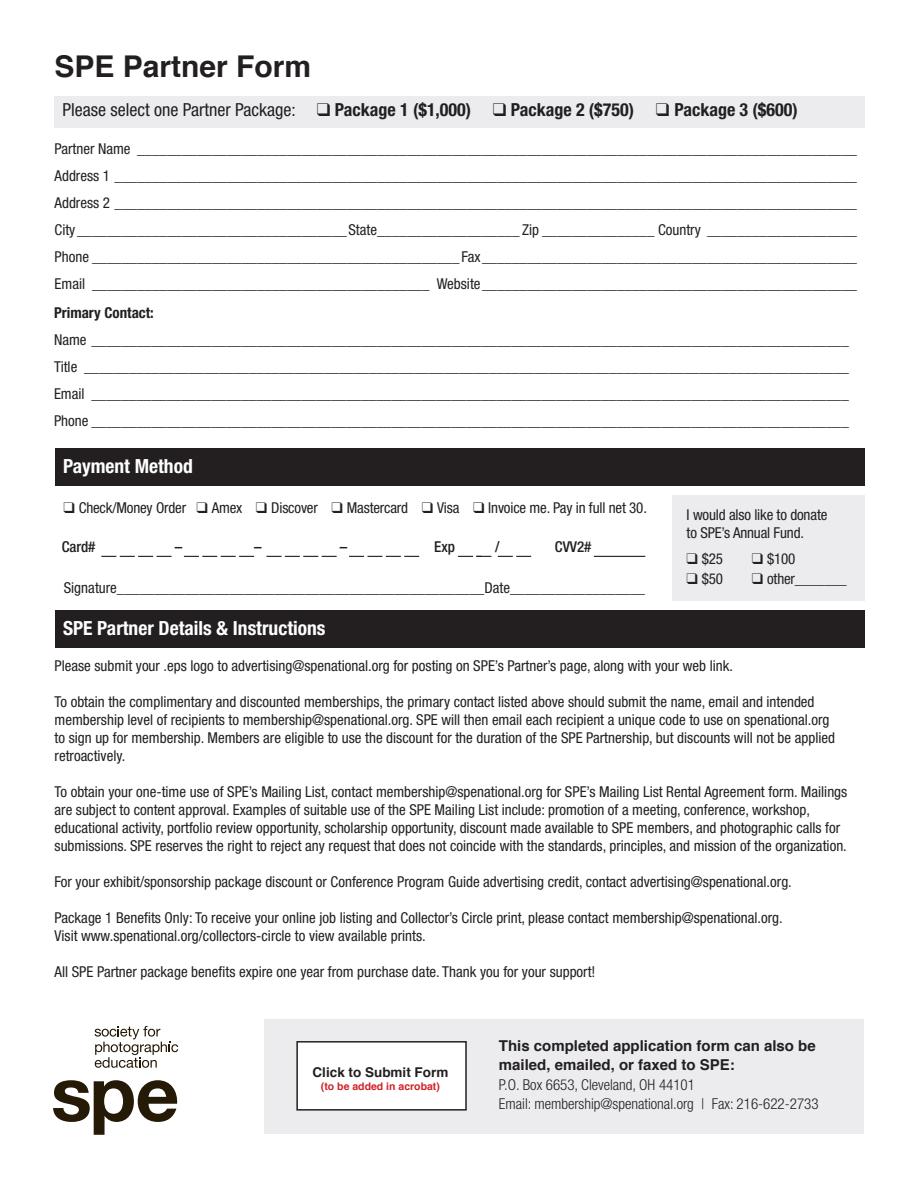
<style>
.page{position:relative;width:918px;height:1188px;background:#fff}
.page>*{position:absolute;margin:0;border:0;box-sizing:border-box;transform-origin:0 0}
.t1{font:700 30px "Helvetica";color:#231f20}
.t2{font:700 condensed 19.5px "Helvetica Neue";color:#fff}
.t3{font:700 condensed 18px "Helvetica Neue";color:#231f20}
.t4{font:condensed 15px/18px "Helvetica Neue";color:#231f20}
.t5{font:300 condensed 15px/19.5px "Helvetica Neue";color:#231f20}
.t6{font:500 condensed 15px "Helvetica Neue";color:#231f20}
.t7{font:700 condensed 15px "Helvetica Neue";color:#231f20}
.t8{font:700 13.5px "Helvetica";color:#231f20}
.t9{font:700 10.5px "Helvetica";color:#d1232a}
.s1{font-weight:400}
.s2{font-family:"Helvetica";font-weight:700;font-stretch:normal}
</style>
<div class="page">
<div style="left:54px;top:96px;width:810px;height:31px;background:#ececee"></div>
<div style="left:55px;top:610px;width:810px;height:38px;background:#231f20"></div>
<div style="left:55px;top:448px;width:810px;height:37px;background:#231f20"></div>
<svg style="left:349px;top:556px;width:70px;height:1px"></svg>
<svg style="left:266px;top:556px;width:71px;height:1px"></svg>
<svg style="left:184px;top:556px;width:70px;height:1px"></svg>
<svg style="left:101px;top:556px;width:71px;height:1px"></svg>
<svg style="left:498px;top:556px;width:33px;height:1px"></svg>
<svg style="left:458px;top:556px;width:33px;height:1px"></svg>
<hr style="left:594px;top:556px;width:51px;height:1px;background:#231f20">
<svg style="left:53px;top:1080px;width:125px;height:55px"></svg>
<svg style="left:95px;top:1026px;width:83px;height:42px"></svg>
<div style="left:265px;top:1020px;width:599px;height:114px;background:#ececee"></div>
<div style="left:297px;top:1042px;width:169px;height:68px;background:#fff"></div>
<div style="left:296px;top:1041px;width:171px;height:70px;border:2px solid #231f20"></div>
<div style="left:672px;top:495px;width:193px;height:105px;background:#ececee"></div>
<p class="t1" style="left:54px;top:42px;width:258px">SPE Partner Form</p>
<p class="t3" style="left:63px;top:99px;width:737px"><span class="s1">Please select one Partner Package:</span> ❑ Package 1 ($1,000) ❑ Package 2 ($750) ❑ Package 3 ($600)</p>
<p class="t4" style="left:55px;top:139px;width:804px">Partner Name ________________________________________________________________________________________________</p>
<p class="t4" style="left:55px;top:166px;width:804px">Address 1 ___________________________________________________________________________________________________</p>
<p class="t4" style="left:55px;top:193px;width:804px">Address 2 ___________________________________________________________________________________________________</p>
<p class="t4" style="left:55px;top:220px;width:804px">City____________________________________State___________________ Zip _______________ Country ____________________</p>
<p class="t4" style="left:55px;top:247px;width:804px">Phone _________________________________________________ Fax__________________________________________________</p>
<p class="t4" style="left:55px;top:274px;width:804px">Email _____________________________________________ Website__________________________________________________</p>
<p class="t7" style="left:54px;top:303px;width:101px">Primary Contact:</p>
<p class="t4" style="left:54px;top:330px;width:796px">Name _____________________________________________________________________________________________________</p>
<p class="t4" style="left:54px;top:357px;width:797px">Title ______________________________________________________________________________________________________</p>
<p class="t4" style="left:54px;top:384px;width:796px">Email _____________________________________________________________________________________________________</p>
<p class="t4" style="left:54px;top:411px;width:796px">Phone _____________________________________________________________________________________________________</p>
<p class="t2" style="left:63px;top:454px;width:131px">Payment Method</p>
<p class="t4" style="left:63px;top:499px;width:585px">❑ Check/Money Order ❑ Amex ❑ Discover ❑ Mastercard ❑ Visa ❑ Invoice me. Pay in full net 30.</p>
<p class="t6" style="left:62px;top:538px;width:35px">Card#</p>
<p class="t6" style="left:175px;top:538px;width:9px">–</p>
<p class="t6" style="left:254px;top:538px;width:9px">–</p>
<p class="t6" style="left:340px;top:538px;width:9px">–</p>
<p class="t6" style="left:434px;top:538px;width:22px">Exp</p>
<p class="t6" style="left:495px;top:538px;width:6px">/</p>
<p class="t6" style="left:555px;top:538px;width:38px">CVV2#</p>
<p class="t4" style="left:64px;top:579px;width:583px">Signature_________________________________________________Date__________________</p>
<p class="t2" style="left:63px;top:617px;width:264px">SPE Partner Details &amp; Instructions</p>
<p class="t4" style="left:687px;top:505px;width:142px">I would also like to donate to SPE’s Annual Fund.</p>
<p class="t4" style="left:687px;top:550px;width:38px">❑ $25</p>
<p class="t4" style="left:687px;top:570px;width:38px">❑ $50</p>
<p class="t4" style="left:752px;top:550px;width:45px">❑ $100</p>
<p class="t4" style="left:752px;top:570px;width:96px">❑ other_______</p>
<p class="t4" style="left:55px;top:657px;width:680px">Please submit your .eps logo to advertising@spenational.org for posting on SPE’s Partner’s page, along with your web link.</p>
<p class="t4" style="left:55px;top:693px;width:782px">To obtain the complimentary and discounted memberships, the primary contact listed above should submit the name, email and intended membership level of recipients to membership@spenational.org. SPE will then email each recipient a unique code to use on spenational.org to sign up for membership. Members are eligible to use the discount for the duration of the SPE Partnership, but discounts will not be applied retroactively.</p>
<p class="t4" style="left:55px;top:783px;width:794px">To obtain your one-time use of SPE’s Mailing List, contact membership@spenational.org for SPE’s Mailing List Rental Agreement form. Mailings are subject to content approval. Examples of suitable use of the SPE Mailing List include: promotion of a meeting, conference, workshop, educational activity, portfolio review opportunity, scholarship opportunity, discount made available to SPE members, and photographic calls for submissions. SPE reserves the right to reject any request that does not coincide with the standards, principles, and mission of the organization.</p>
<p class="t4" style="left:55px;top:873px;width:739px">For your exhibit/sponsorship package discount or Conference Program Guide advertising credit, contact advertising@spenational.org.</p>
<p class="t4" style="left:55px;top:909px;width:730px">Package 1 Benefits Only: To receive your online job listing and Collector’s Circle print, please contact membership@spenational.org.<br>Visit www.spenational.org/collectors-circle to view available prints.</p>
<p class="t4" style="left:55px;top:963px;width:542px">All SPE Partner package benefits expire one year from purchase date. Thank you for your support!</p>
<p class="t8" style="left:313px;top:1062px;width:137px">Click to Submit Form</p>
<p class="t9" style="left:321px;top:1078px;width:121px">(to be added in acrobat)</p>
<p class="t5" style="left:499px;top:1036px;width:321px"><span class="s2">This completed application form can also be mailed, emailed, or faxed to SPE:<br></span>P.O. Box 6653, Cleveland, OH 44101<br>Email: membership@spenational.org | Fax: 216-622-2733</p>
</div>
